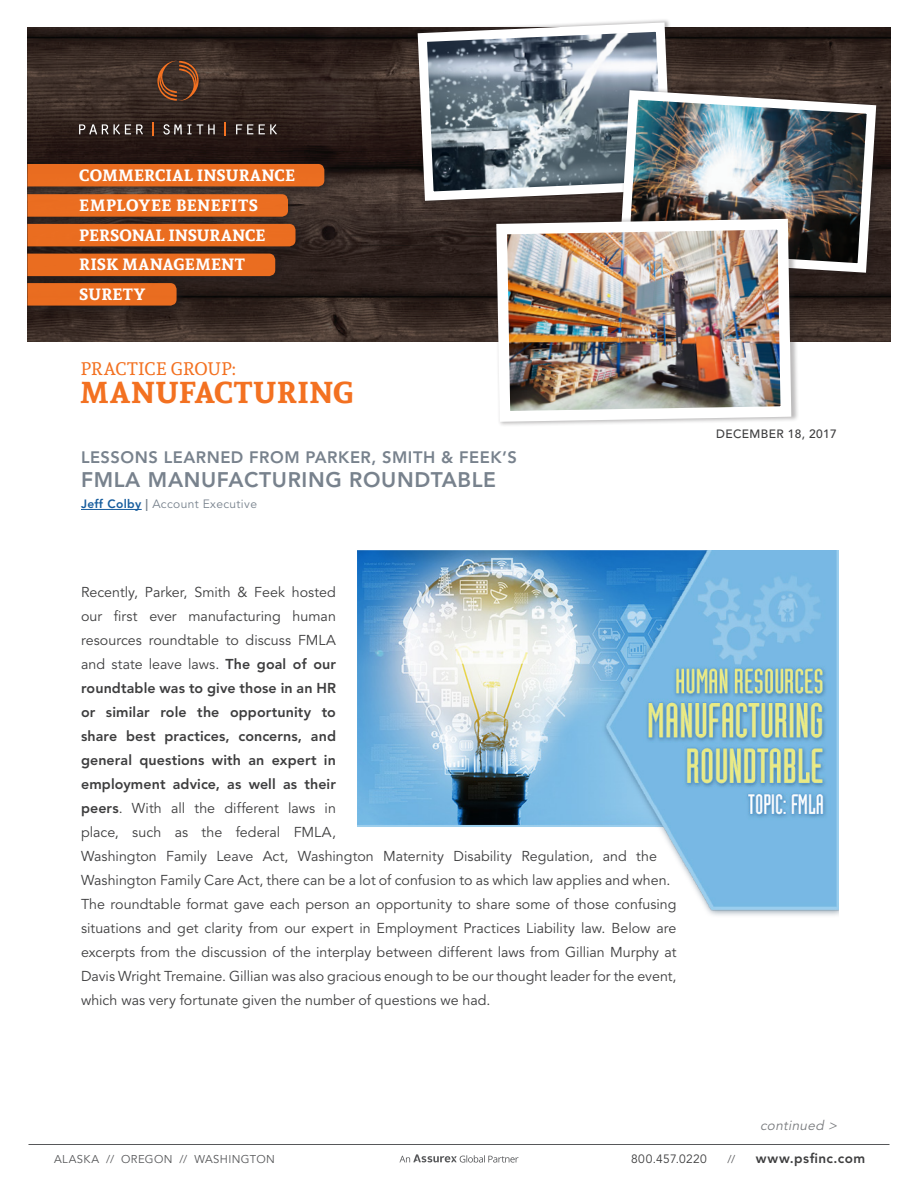
<style>
.page{position:relative;width:918px;height:1188px;background:#fff}
.page>*{position:absolute;margin:0;border:0;box-sizing:border-box;transform-origin:0 0}
.t1{font:700 30px "Andada";letter-spacing:.01em;color:#f37121}
.subhead{font:800 21px "Avenir LT Std";letter-spacing:.03em;color:#78828d}
.t2{font:18px "Andada";letter-spacing:.01em;color:#f37121}
.subhead-2{font:800 16.5px "Avenir LT Std";letter-spacing:.03em;color:#78828d}
.t3{font:700 16.2px/29.7px "Andada";letter-spacing:.01em;color:#fff}
.Body_Text{font:14.25px/24px "Avenir LT Std";color:#3e3e3f}
.t4{font:800 13.5px "Avenir LT Std";letter-spacing:.04em;color:#3e3e3f}
.Body_Text-2{font:italic 13.5px "Avenir LT Std";color:#787a7d}
.subhead-3{font:12px "Avenir LT Std";letter-spacing:.03em;color:#78828d}
.subhead-4{font:500 12px "Avenir LT Std";letter-spacing:.03em;color:#3e3e3f}
.t5{font:12px "Avenir LT Std";letter-spacing:.03em;color:#3e3e3f}
.t6{font:11.25px "Avenir LT Std";letter-spacing:.035em;color:#57585a}
.s1{font-weight:800;color:#175d9e}
.s2{font-weight:800}
</style>
<div class="page">
<img style="left:27px;top:27px;width:864px;height:314px">
<div style="left:75px;top:58px;width:207px;height:83px;background:#231f20;opacity:.75"></div>
<svg style="left:157px;top:61px;width:42px;height:40px;background:#633d26"></svg>
<svg style="left:79px;top:124px;width:64px;height:11px"></svg>
<svg style="left:163px;top:124px;width:52px;height:11px"></svg>
<svg style="left:236px;top:124px;width:17px;height:10px"></svg>
<svg style="left:259px;top:124px;width:18px;height:11px"></svg>
<svg style="left:152px;top:122px;width:2px;height:14px"></svg>
<svg style="left:224px;top:122px;width:2px;height:14px"></svg>
<div style="left:23px;top:159px;width:311px;height:37px;background:#231f20;opacity:.75"></div>
<div style="left:27px;top:164px;width:297px;height:22px;background:#ea6d20"></div>
<div style="left:23px;top:189px;width:274px;height:37px;background:#231f20;opacity:.75"></div>
<svg style="left:27px;top:194px;width:261px;height:23px;background:#e66c21"></svg>
<div style="left:23px;top:219px;width:282px;height:37px;background:#231f20;opacity:.75"></div>
<div style="left:27px;top:224px;width:269px;height:22px;background:#ea6d20"></div>
<div style="left:23px;top:249px;width:261px;height:37px;background:#231f20;opacity:.75"></div>
<div style="left:27px;top:254px;width:248px;height:22px;background:#ea6d20"></div>
<div style="left:23px;top:278px;width:163px;height:37px;background:#231f20"></div>
<svg style="left:27px;top:283px;width:150px;height:23px;background:#e36a1f"></svg>
<div style="left:0;top:0;width:27px;height:398px;background:#fff"></div>
<hr style="left:28px;top:1144px;width:862px;height:1px;background:#57585a">
<svg style="left:399px;top:1154px;width:120px;height:9px"></svg>
<svg style="left:413px;top:20px;width:264px;height:185px"></svg>
<img style="left:615px;top:85px;width:266px;height:192px">
<img style="left:491px;top:213px;width:306px;height:212px">
<hr style="left:81px;top:509px;width:61px;height:1px;background:#175d9e">
<img style="left:358px;top:550px;width:480px;height:366px">
<p class="t3" style="left:79px;top:160px;width:217px">COMMERCIAL INSURANCE<br>EMPLOYEE BENEFITS<br>PERSONAL INSURANCE<br>RISK MANAGEMENT<br>SURETY</p>
<p class="t2" style="left:81px;top:357px;width:157px">PRACTICE GROUP:</p>
<h1 class="t1" style="left:80px;top:372px;width:276px">MANUFACTURING</h1>
<p class="subhead-2" style="left:81px;top:448px;width:437px">LESSONS LEARNED FROM PARKER, SMITH &amp; FEEK’S</p>
<p class="subhead" style="left:81px;top:468px;width:417px">FMLA MANUFACTURING ROUNDTABLE</p>
<p class="subhead-3" style="left:81px;top:497px;width:178px"><span class="s1">Jeff Colby</span> <span class="s2">|</span> Account Executive</p>
<p class="Body_Text" style="left:81px;top:581px;width:597px">Recently, Parker, Smith &amp; Feek hosted<br>our first ever manufacturing human<br>resources roundtable to discuss FMLA<br>and state leave laws. <span class="s2">The goal of our<br>roundtable was to give those in an HR<br>or similar role the opportunity to<br>share best practices, concerns, and<br>general questions with an expert in<br>employment advice, as well as their<br>peers</span>. With all the different laws in<br>place, such as the federal FMLA,<br>Washington Family Leave Act, Washington Maternity Disability Regulation, and the Washington Family Care Act, there can be a lot of confusion to as which law applies and when.<br>The roundtable format gave each person an opportunity to share some of those confusing situations and get clarity from our expert in Employment Practices Liability law. Below are excerpts from the discussion of the interplay between different laws from Gillian Murphy at Davis Wright Tremaine. Gillian was also gracious enough to be our thought leader for the event, which was very fortunate given the number of questions we had.</p>
<p class="subhead-4" style="left:716px;top:427px;width:122px">DECEMBER 18, 2017</p>
<p class="Body_Text-2" style="left:760px;top:1117px;width:81px">continued &gt;</p>
<p class="t6" style="left:54px;top:1152px;width:222px">ALASKA // OREGON // WASHINGTON</p>
<p class="t5" style="left:631px;top:1152px;width:77px">800.457.0220</p>
<p class="t6" style="left:727px;top:1152px;width:9px">//</p>
<p class="t4" style="left:756px;top:1150px;width:111px">www.psfinc.com</p>
</div>
